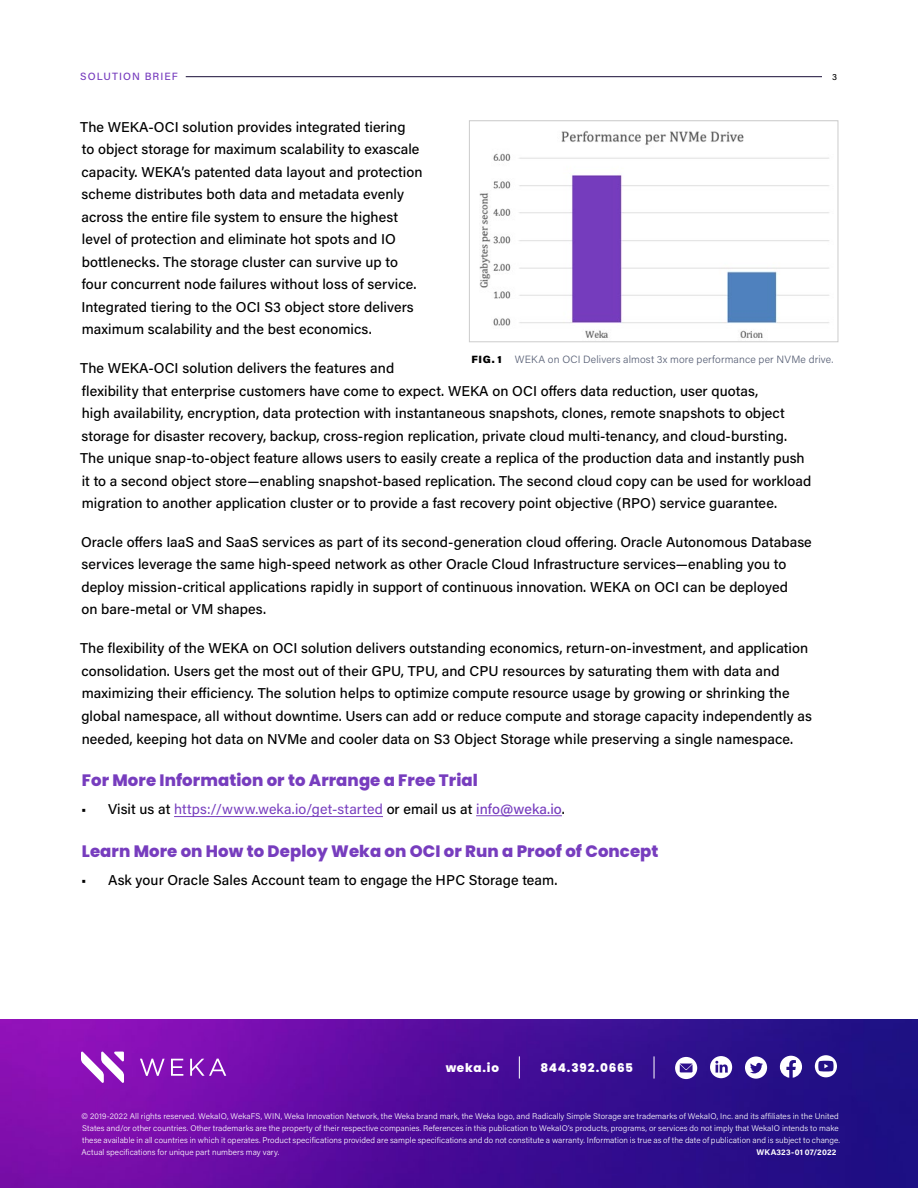
<style>
.page{position:relative;width:918px;height:1188px;background:#fff}
.page>*{position:absolute;margin:0;border:0;box-sizing:border-box;transform-origin:0 0}
.t1{font:800 16.5px "Poppins";letter-spacing:.005em;color:#773dbe}
.t2{font:500 14.25px/22.5px "Acumin Pro";letter-spacing:.005em;color:#000}
.t3{font:14.25px "Acumin Pro";letter-spacing:.01em;color:#773dbe}
.t4{font:800 12px "Poppins";letter-spacing:.06em;color:#fff}
.t5{font:300 10.5px "Acumin Pro";letter-spacing:.015em;color:#575f75}
.t6{font:500 10.5px "Acumin Pro";letter-spacing:.1em;color:#773dbe}
.t7{font:500 9px "Acumin Pro";color:#000}
.t8{font:300 8.25px/12px "Acumin Pro";letter-spacing:.01em;color:#fff}
.t9{font:700 8.25px "Acumin Pro";letter-spacing:.02em;color:#fff}
.s1{font-weight:500;color:#000}
.s2{font-weight:500}
.s3{font-weight:900;color:#000}
</style>
<div class="page">
<hr style="left:186px;top:76px;width:636px;height:1px;background:#180d36">
<img style="left:0;top:1019px;width:918px;height:169px">
<svg style="left:81px;top:1051px;width:43px;height:32px"></svg>
<svg style="left:140px;top:1059px;width:86px;height:17px"></svg>
<svg style="left:519px;top:1056px;width:1px;height:23px"></svg>
<svg style="left:654px;top:1056px;width:1px;height:23px"></svg>
<svg style="left:675px;top:1057px;width:22px;height:22px"></svg>
<svg style="left:815px;top:1055px;width:22px;height:22px"></svg>
<svg style="left:745px;top:1057px;width:22px;height:22px"></svg>
<svg style="left:710px;top:1056px;width:22px;height:22px"></svg>
<svg style="left:780px;top:1056px;width:22px;height:22px"></svg>
<hr style="left:174px;top:816px;width:209px;height:1px;background:#773dbe">
<hr style="left:476px;top:815px;width:86px;height:1px;background:#773dbe">
<img style="left:479px;top:130px;width:350px;height:208px">
<div style="left:469px;top:121px;width:369px;height:221px;border:1px solid #ccc"></div>
<p class="t6" style="left:80px;top:69px;width:99px">SOLUTION BRIEF</p>
<p class="t7" style="left:832px;top:70px;width:6px">3</p>
<p class="t2" style="left:80px;top:115px;width:344px">The WEKA-OCI solution provides integrated tiering<br>to object storage for maximum scalability to exascale capacity. WEKA’s patented data layout and protection scheme distributes both data and metadata evenly across the entire file system to ensure the highest level of protection and eliminate hot spots and IO bottlenecks. The storage cluster can survive up to four concurrent node failures without loss of service.<br>Integrated tiering to the OCI S3 object store delivers maximum scalability and the best economics.</p>
<p class="t2" style="left:80px;top:356px;width:733px">The WEKA-OCI solution delivers the features and<br>flexibility that enterprise customers have come to expect. WEKA on OCI offers data reduction, user quotas,<br>high availability, encryption, data protection with instantaneous snapshots, clones, remote snapshots to object storage for disaster recovery, backup, cross-region replication, private cloud multi-tenancy, and cloud-bursting.<br>The unique snap-to-object feature allows users to easily create a replica of the production data and instantly push it to a second object store—enabling snapshot-based replication. The second cloud copy can be used for workload migration to another application cluster or to provide a fast recovery point objective (RPO) service guarantee.</p>
<p class="t2" style="left:81px;top:530px;width:732px">Oracle offers IaaS and SaaS services as part of its second-generation cloud offering. Oracle Autonomous Database services leverage the same high-speed network as other Oracle Cloud Infrastructure services—enabling you to deploy mission-critical applications rapidly in support of continuous innovation. WEKA on OCI can be deployed<br>on bare-metal or VM shapes.</p>
<p class="t2" style="left:80px;top:636px;width:733px">The flexibility of the WEKA on OCI solution delivers outstanding economics, return-on-investment, and application consolidation. Users get the most out of their GPU, TPU, and CPU resources by saturating them with data and maximizing their efficiency. The solution helps to optimize compute resource usage by growing or shrinking the global namespace, all without downtime. Users can add or reduce compute and storage capacity independently as needed, keeping hot data on NVMe and cooler data on S3 Object Storage while preserving a single namespace.</p>
<p class="t1" style="left:82px;top:771px;width:398px">For More Information or to Arrange a Free Trial</p>
<p class="t3" style="left:81px;top:799px;width:485px"><span class="s1">• Visit us at</span> https://www.weka.io/get-started <span class="s1">or email us at</span> <span class="s2">info@weka.io</span><span class="s1">.</span></p>
<p class="t1" style="left:82px;top:841px;width:578px">Learn More on How to Deploy Weka on OCI or Run a Proof of Concept</p>
<p class="t2" style="left:81px;top:868px;width:478px">• Ask your Oracle Sales Account team to engage the HPC Storage team.</p>
<p class="t5" style="left:472px;top:352px;width:363px"><span class="s3">FIG. 1</span> WEKA on OCI Delivers almost 3x more performance per NVMe drive.</p>
<p class="t4" style="left:446px;top:1061px;width:55px">weka.io</p>
<p class="t4" style="left:540px;top:1061px;width:94px">844.392.0665</p>
<p class="t8" style="left:82px;top:1110px;width:760px">© 2019-2022 All rights reserved. WekaIO, WekaFS, WIN, Weka Innovation Network, the Weka brand mark, the Weka logo, and Radically Simple Storage are trademarks of WekaIO, Inc. and its affiliates in the United States and/or other countries. Other trademarks are the property of their respective companies. References in this publication to WekaIO’s products, programs, or services do not imply that WekaIO intends to make these available in all countries in which it operates. Product specifications provided are sample specifications and do not constitute a warranty. Information is true as of the date of publication and is subject to change.<br>Actual specifications for unique part numbers may vary.</p>
<p class="t9" style="left:757px;top:1146px;width:81px">WKA323-01 07/2022</p>
</div>
